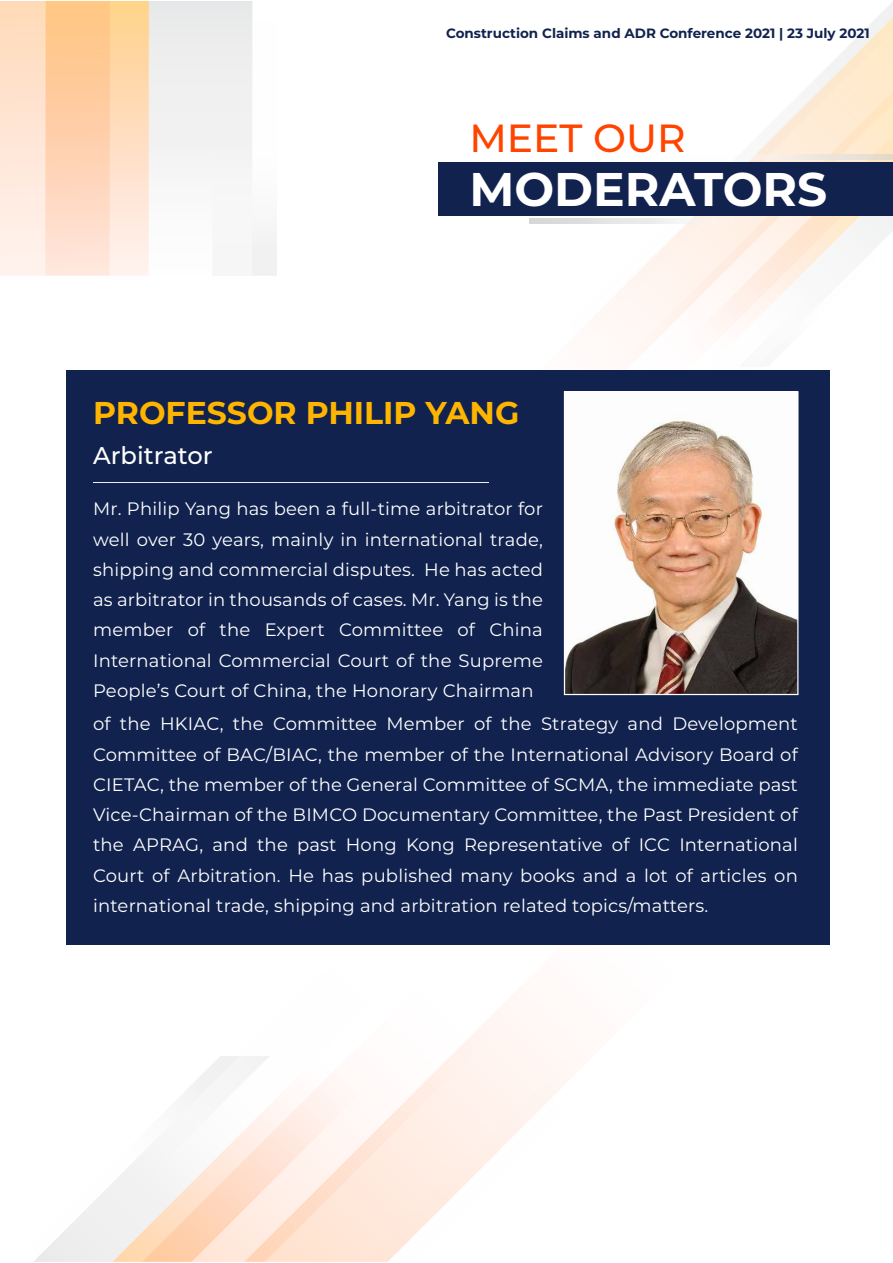
<style>
.page{position:relative;width:893px;height:1263px;background:#fff}
.page>*{position:absolute;margin:0;border:0;box-sizing:border-box;transform-origin:0 0}
.t1{font:700 47.25px "Montserrat";color:#fff}
.t2{font:500 39.3px "Montserrat";color:#f40}
.t3{font:700 31.5px "Montserrat";color:#ffb500}
.t4{font:500 24.15px "Montserrat";color:#fff}
.t5{font:18px/30.3px "Montserrat";letter-spacing:.01em;color:#fff;text-align:justify}
.t6{font:700 13.5px "Montserrat";color:#11224e}
</style>
<div class="page">
<svg style="left:438px;top:17px;width:455px;height:341px"></svg>
<svg style="left:34px;top:1184px;width:78px;height:78px"></svg>
<svg style="left:112px;top:1154px;width:30px;height:108px"></svg>
<svg style="left:142px;top:1056px;width:102px;height:206px"></svg>
<svg style="left:244px;top:1003px;width:332px;height:259px"></svg>
<div style="left:212px;top:1px;width:65px;height:275px;background:linear-gradient(to bottom,#fff,#f4f4f5)"></div>
<div style="left:149px;top:1px;width:103px;height:275px;background:#f1f1f1"></div>
<div style="left:45px;top:1px;width:104px;height:275px;background:linear-gradient(to bottom,#ffd08c,#fff0f3)"></div>
<svg style="left:0;top:1px;width:110px;height:275px;background:#ffdabe"></svg>
<div style="left:438px;top:162px;width:455px;height:53px;background:#11224e"></div>
<svg style="left:530px;top:219px;width:363px;height:5px"></svg>
<svg style="left:530px;top:154px;width:363px;height:5px"></svg>
<div style="left:67px;top:370px;width:763px;height:575px;background:#11224e"></div>
<img style="left:566px;top:393px;width:230px;height:300px">
<div style="left:564px;top:391px;width:234px;height:304px;border:1px solid #fff"></div>
<hr style="left:93px;top:482px;width:395px;height:1px;background:#ecedf0">
<p class="t6" style="left:446px;top:24px;width:425px">Construction Claims and ADR Conference 2021 | 23 July 2021</p>
<h2 class="t2" style="left:469px;top:110px;width:218px">MEET OUR</h2>
<h1 class="t1" style="left:469px;top:155px;width:359px">MODERATORS</h1>
<h3 class="t3" style="left:93px;top:390px;width:428px">PROFESSOR PHILIP YANG</h3>
<h3 class="t4" style="left:93px;top:438px;width:121px">Arbitrator</h3>
<p class="t5" style="left:93px;top:493px;width:451px">Mr. Philip Yang has been a full-time arbitrator for well over 30 years, mainly in international trade, shipping and commercial disputes. He has acted as arbitrator in thousands of cases. Mr. Yang is the member of the Expert Committee of China International Commercial Court of the Supreme People’s Court of China, the Honorary Chairman</p>
<p class="t5" style="left:93px;top:708px;width:706px">of the HKIAC, the Committee Member of the Strategy and Development Committee of BAC/BIAC, the member of the International Advisory Board of CIETAC, the member of the General Committee of SCMA, the immediate past Vice-Chairman of the BIMCO Documentary Committee, the Past President of the APRAG, and the past Hong Kong Representative of ICC International Court of Arbitration. He has published many books and a lot of articles on international trade, shipping and arbitration related topics/matters.</p>
</div>
